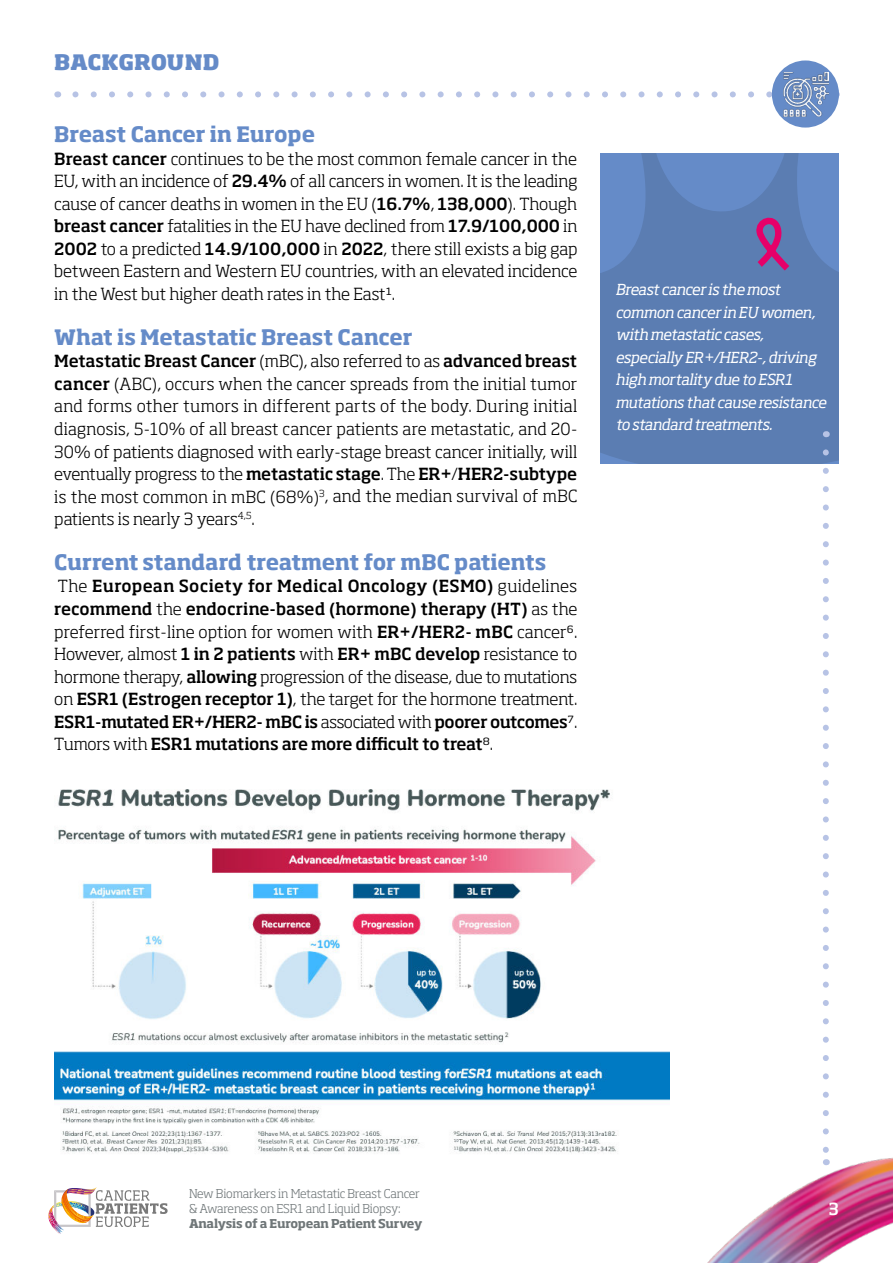
<style>
.page{position:relative;width:893px;height:1263px;background:#fff}
.page>*{position:absolute;margin:0;border:0;box-sizing:border-box;transform-origin:0 0}
.t1{font:700 21px "Soho Std";letter-spacing:-.01em;color:#658bc8}
.t2{font:800 21px "Soho Std";letter-spacing:-.01em;color:#658bc8}
.t3{font:300 16.5px/22.5px "Soho Std";letter-spacing:-.005em;color:#000;text-align:justify}
.t4{font:500 16.5px/22.5px "Soho Std";letter-spacing:-.025em;color:#000;text-align:justify}
.t5{font:500 16.5px "Soho Std";color:#fff}
.t6{font:italic 15px/22.5px "Soho Std";letter-spacing:-.04em;color:#fff}
.t7{font:300 12px/15px "Soho Std";letter-spacing:-.02em;color:#6f7678}
.t8{font:700 12px "Soho Std";letter-spacing:-.02em;color:#6f7678}
.s1{font-weight:500}
.s2{font-weight:300}
</style>
<div class="page">
<img style="left:707px;top:1157px;width:186px;height:106px">
<img style="left:48px;top:1187px;width:120px;height:47px">
<svg style="left:601px;top:153px;width:238px;height:310px;fill:#5b7db2"></svg>
<svg style="left:753px;top:207px;width:40px;height:68px"></svg>
<svg style="left:75px;top:91px;width:697px;height:6px"></svg>
<img style="left:54px;top:789px;width:615px;height:365px">
<svg style="left:823px;top:452px;width:6px;height:701px"></svg>
<div style="left:772px;top:60px;width:67px;height:68px;background:#658bc8;border-radius:50%"></div>
<img style="left:784px;top:72px;width:44px;height:44px">
<p class="t2" style="left:54px;top:49px;width:167px">BACKGROUND</p>
<p class="t1" style="left:54px;top:121px;width:262px">Breast Cancer in Europe</p>
<p class="t3" style="left:54px;top:147px;width:525px"><span class="s1">Breast cancer</span> continues to be the most common female cancer in the EU, with an incidence of <span class="s1">29.4%</span> of all cancers in women. It is the leading cause of cancer deaths in women in the EU (<span class="s1">16.7%</span>, <span class="s1">138,000</span>). Though <span class="s1">breast cancer</span> fatalities in the EU have declined from <span class="s1">17.9/100,000</span> in <span class="s1">2002</span> to a predicted <span class="s1">14.9/100,000</span> in <span class="s1">2022</span>, there still exists a big gap between Eastern and Western EU countries, with an elevated incidence in the West but higher death rates in the East¹.</p>
<p class="t1" style="left:54px;top:324px;width:360px">What is Metastatic Breast Cancer</p>
<p class="t3" style="left:54px;top:350px;width:525px"><span class="s1">Metastatic Breast Cancer</span> (mBC), also referred to as <span class="s1">advanced breast cancer</span> (ABC), occurs when the cancer spreads from the initial tumor and forms other tumors in different parts of the body. During initial diagnosis, 5-10% of all breast cancer patients are metastatic, and 20- 30% of patients diagnosed with early-stage breast cancer initially, will eventually progress to the <span class="s1">metastatic stage</span>. The <span class="s1">ER+</span>/<span class="s1">HER2-subtype </span>is the most common in mBC (68%)<sup>3</sup>, and the median survival of mBC patients is nearly 3 years<sup>4,5</sup>.</p>
<p class="t1" style="left:54px;top:549px;width:494px">Current standard treatment for mBC patients</p>
<p class="t4" style="left:54px;top:575px;width:525px"><span class="s2">The</span> European Society for Medical Oncology (ESMO) <span class="s2">guidelines </span>recommend <span class="s2">the</span> endocrine-based (hormone) therapy (HT) <span class="s2">as the preferred first-line option for women with</span> ER+/HER2- mBC <span class="s2">cancer⁶.<br>However, almost</span> 1 in 2 patients <span class="s2">with</span> ER+ mBC develop <span class="s2">resistance to hormone therapy,</span> allowing <span class="s2">progression of the disease, due to mutations on</span> ESR1 (Estrogen receptor 1)<span class="s2">, the target for the hormone treatment.<br></span>ESR1-mutated ER+/HER2- mBC is <span class="s2">associated with</span> poorer outcomes<span class="s2">⁷.<br>Tumors with</span> ESR1 mutations are more difficult to treat<span class="s2">⁸.</span></p>
<p class="t6" style="left:615px;top:278px;width:212px">Breast cancer is the most common cancer in EU women, with metastatic cases, especially ER+/HER2-, driving high mortality due to ESR1 mutations that cause resistance to standard treatments.</p>
<p class="t7" style="left:189px;top:1186px;width:232px">New Biomarkers in Metastatic Breast Cancer &amp; Awareness on ESR1 and Liquid Biopsy:</p>
<p class="t8" style="left:189px;top:1216px;width:235px">Analysis of a European Patient Survey</p>
<p class="t5" style="left:829px;top:1198px;width:12px">3</p>
</div>
